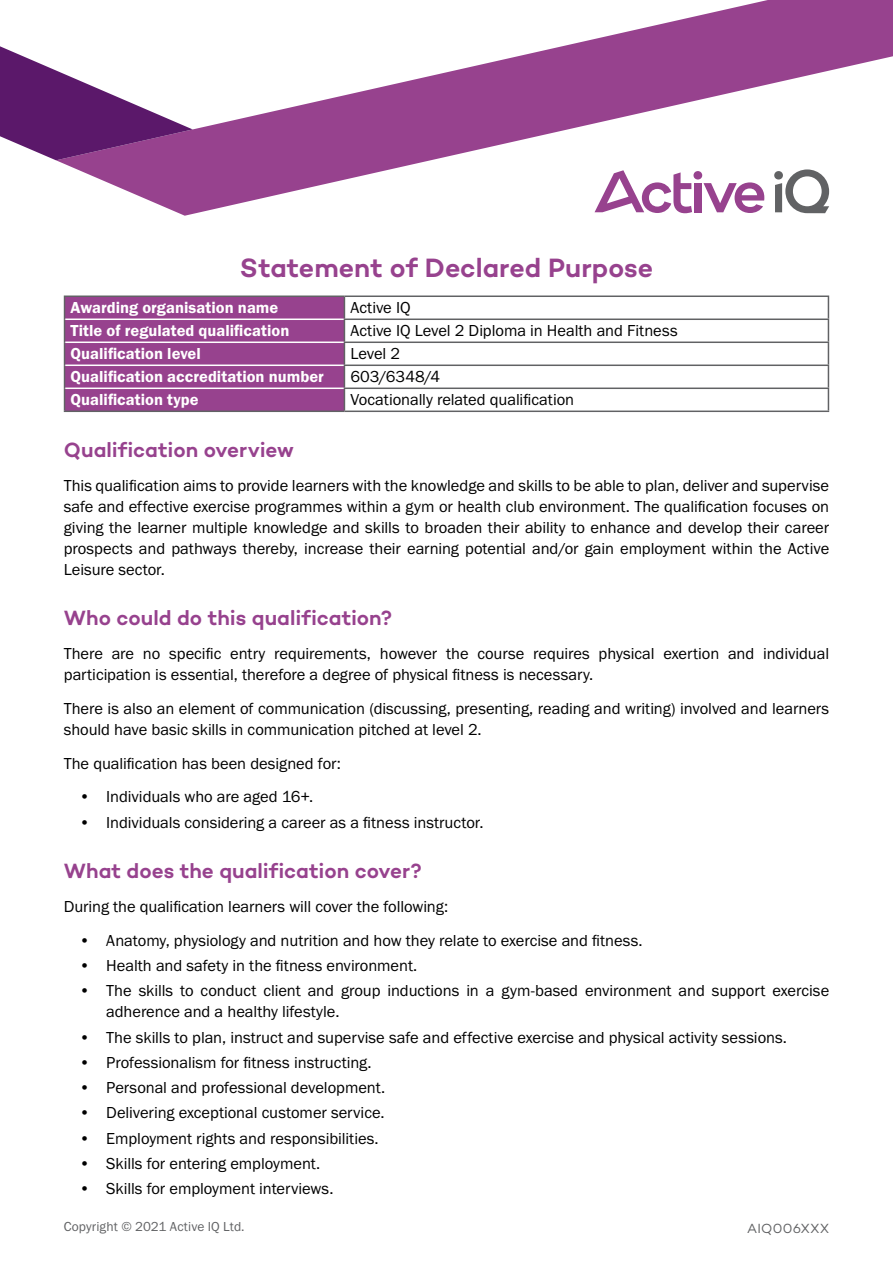
<style>
.page{position:relative;width:893px;height:1263px;background:#fff}
.page>*{position:absolute;margin:0;border:0;box-sizing:border-box;transform-origin:0 0}
.t1{font:600 27px "Campton";color:#97428e}
.t2{font:600 21px "Campton";color:#97428e}
.t3{font:16.5px/21px "Franklin Gothic URW Boo";letter-spacing:-.005em;color:#000}
.t4{font:16.5px "Franklin Gothic URW Dem";color:#fff}
.t5{font:13.5px "Franklin Gothic URW Boo";letter-spacing:.005em;color:#616264}
.t6{font:13.5px "Campton";letter-spacing:.02em;color:#616264}
</style>
<div class="page">
<hr style="left:344px;top:295px;width:485px;height:2px;background:#616264">
<hr style="left:344px;top:318px;width:485px;height:2px;background:#616264">
<hr style="left:344px;top:341px;width:485px;height:2px;background:#616264">
<hr style="left:344px;top:364px;width:485px;height:2px;background:#616264">
<hr style="left:344px;top:387px;width:485px;height:2px;background:#616264">
<svg style="left:828px;top:297px;width:1px;height:114px"></svg>
<hr style="left:64px;top:411px;width:280px;height:1px;background:#616264">
<hr style="left:344px;top:411px;width:485px;height:1px;background:#616264">
<hr style="left:64px;top:295px;width:280px;height:2px;background:#616264">
<div style="left:64px;top:296px;width:281px;height:115px;background:#97428e"></div>
<hr style="left:65px;top:318px;width:279px;height:2px;background:#fff">
<hr style="left:65px;top:341px;width:279px;height:2px;background:#fff">
<hr style="left:65px;top:364px;width:279px;height:2px;background:#fff">
<hr style="left:65px;top:387px;width:279px;height:2px;background:#fff">
<svg style="left:56px;top:0;width:837px;height:216px"></svg>
<svg style="left:0;top:39px;width:193px;height:121px"></svg>
<h1 class="t1" style="left:240px;top:250px;width:415px">Statement of Declared Purpose</h1>
<p class="t4" style="left:71px;top:298px;width:209px">Awarding organisation name</p>
<p class="t3" style="left:350px;top:297px;width:62px">Active IQ</p>
<p class="t4" style="left:71px;top:321px;width:220px">Title of regulated qualification</p>
<p class="t3" style="left:350px;top:320px;width:329px">Active IQ Level 2 Diploma in Health and Fitness</p>
<p class="t4" style="left:71px;top:344px;width:132px">Qualification level</p>
<p class="t3" style="left:350px;top:343px;width:51px">Level 2</p>
<p class="t4" style="left:71px;top:367px;width:255px">Qualification accreditation number</p>
<p class="t3" style="left:350px;top:366px;width:91px">603/6348/4</p>
<p class="t4" style="left:71px;top:390px;width:130px">Qualification type</p>
<p class="t3" style="left:350px;top:389px;width:225px">Vocationally related qualification</p>
<p class="t2" style="left:64px;top:436px;width:232px">Qualification overview</p>
<p class="t3" style="left:64px;top:474px;width:767px;text-align:justify">This qualification aims to provide learners with the knowledge and skills to be able to plan, deliver and supervise safe and effective exercise programmes within a gym or health club environment. The qualification focuses on giving the learner multiple knowledge and skills to broaden their ability to enhance and develop their career prospects and pathways thereby, increase their earning potential and/or gain employment within the Active Leisure sector.</p>
<p class="t2" style="left:64px;top:605px;width:330px">Who could do this qualification?</p>
<p class="t3" style="left:64px;top:643px;width:767px">There are no specific entry requirements, however the course requires physical exertion and individual participation is essential, therefore a degree of physical fitness is necessary.</p>
<p class="t3" style="left:64px;top:697px;width:767px">There is also an element of communication (discussing, presenting, reading and writing) involved and learners should have basic skills in communication pitched at level 2.</p>
<p class="t3" style="left:64px;top:752px;width:279px">The qualification has been designed for:</p>
<p class="t3" style="left:79px;top:786px;width:235px">• Individuals who are aged 16+.</p>
<p class="t3" style="left:79px;top:811px;width:406px">• Individuals considering a career as a fitness instructor.</p>
<p class="t2" style="left:64px;top:858px;width:359px">What does the qualification cover?</p>
<p class="t3" style="left:64px;top:896px;width:386px">During the qualification learners will cover the following:</p>
<p class="t3" style="left:79px;top:929px;width:565px">• Anatomy, physiology and nutrition and how they relate to exercise and fitness.</p>
<p class="t3" style="left:79px;top:955px;width:340px">• Health and safety in the fitness environment.</p>
<p class="t3" style="left:106px;top:980px;width:724px;text-indent:-27px">• The skills to conduct client and group inductions in a gym-based environment and support exercise adherence and a healthy lifestyle.</p>
<p class="t3" style="left:79px;top:1026px;width:709px">• The skills to plan, instruct and supervise safe and effective exercise and physical activity sessions.</p>
<p class="t3" style="left:79px;top:1051px;width:294px">• Professionalism for fitness instructing.</p>
<p class="t3" style="left:79px;top:1077px;width:307px">• Personal and professional development.</p>
<p class="t3" style="left:79px;top:1102px;width:307px">• Delivering exceptional customer service.</p>
<p class="t3" style="left:79px;top:1127px;width:301px">• Employment rights and responsibilities.</p>
<p class="t3" style="left:79px;top:1152px;width:242px">• Skills for entering employment.</p>
<p class="t3" style="left:79px;top:1178px;width:256px">• Skills for employment interviews.</p>
<p class="t5" style="left:64px;top:1218px;width:182px">Copyright © 2021 Active IQ Ltd.</p>
<p class="t6" style="left:747px;top:1220px;width:84px">AIQ006XXX</p>
</div>
